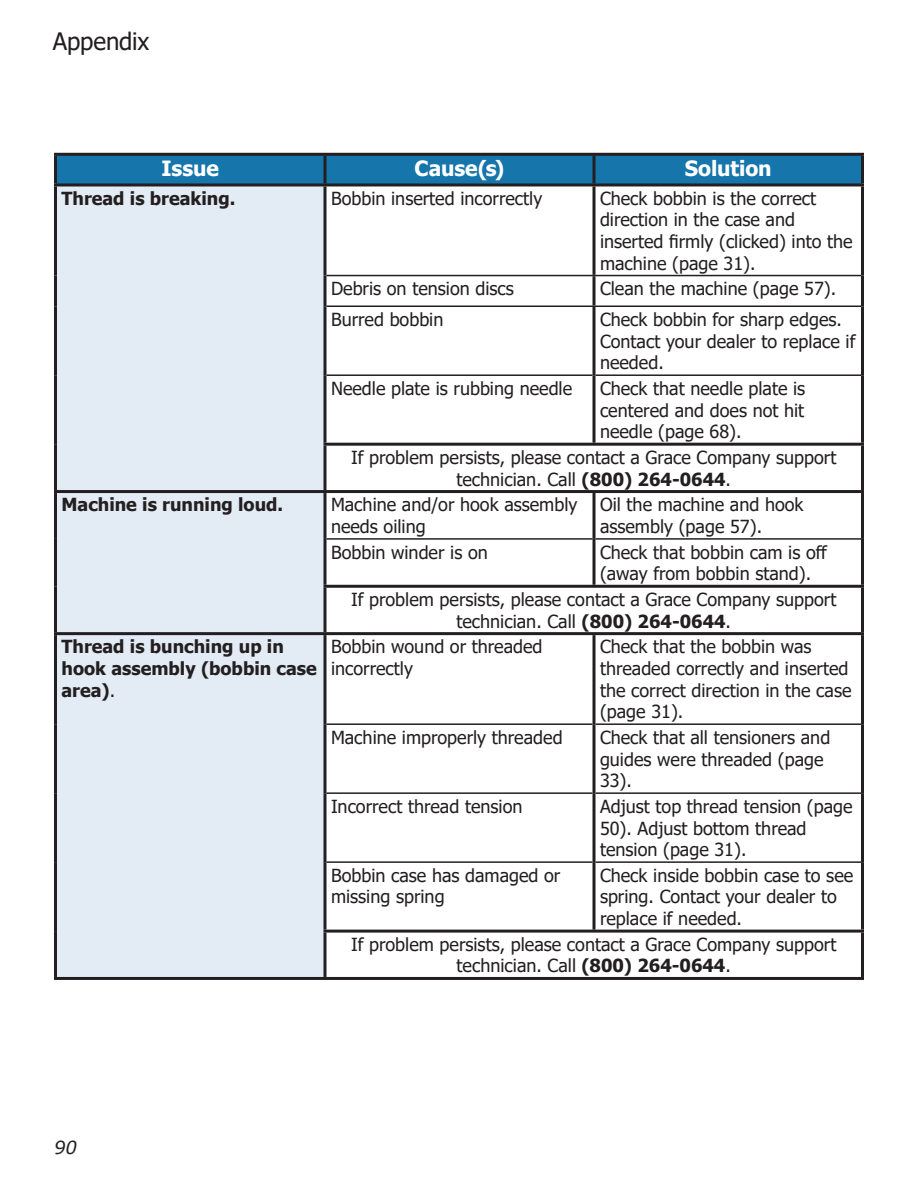
<style>
.page{position:relative;width:918px;height:1188px;background:#fff}
.page>*{position:absolute;margin:0;border:0;box-sizing:border-box;transform-origin:0 0}
.Header__Section_Titl{font:24px "Tahoma";letter-spacing:-.01em;color:#231f20}
.Section_Page_Subhead{font:700 21px "Tahoma";letter-spacing:-.005em;color:#fff}
.t1{font:18px/21.6px "Tahoma";color:#231f20}
.t2{font:700 18px/21.6px "Tahoma";color:#231f20}
.t3{font:italic 18px "Verdana";color:#231f20}
.s1{font-weight:700}
.s2{font-weight:400}
</style>
<div class="page">
<div style="left:57px;top:156px;width:804px;height:27px;background:#1675ab"></div>
<div style="left:57px;top:186px;width:267px;height:791px;background:#e3ebf4"></div>
<hr style="left:327px;top:374px;width:265px;height:2px;background:#231f20">
<hr style="left:596px;top:374px;width:265px;height:2px;background:#231f20">
<hr style="left:327px;top:538px;width:265px;height:2px;background:#231f20">
<hr style="left:596px;top:538px;width:265px;height:2px;background:#231f20">
<hr style="left:327px;top:723px;width:265px;height:2px;background:#231f20">
<hr style="left:596px;top:723px;width:265px;height:2px;background:#231f20">
<hr style="left:327px;top:792px;width:265px;height:2px;background:#231f20">
<hr style="left:596px;top:792px;width:265px;height:2px;background:#231f20">
<hr style="left:327px;top:861px;width:265px;height:2px;background:#231f20">
<hr style="left:596px;top:861px;width:265px;height:2px;background:#231f20">
<hr style="left:54px;top:186px;width:3px;height:90px;background:#231f20">
<hr style="left:54px;top:276px;width:3px;height:30px;background:#231f20">
<hr style="left:54px;top:306px;width:3px;height:69px;background:#231f20">
<hr style="left:54px;top:375px;width:3px;height:69px;background:#231f20">
<hr style="left:54px;top:444px;width:3px;height:46px;background:#231f20">
<svg style="left:592px;top:186px;width:4px;height:89px"></svg>
<svg style="left:592px;top:276px;width:4px;height:30px"></svg>
<hr style="left:54px;top:153px;width:271px;height:3px;background:#231f20">
<hr style="left:54px;top:156px;width:3px;height:27px;background:#231f20">
<svg style="left:592px;top:307px;width:4px;height:68px"></svg>
<svg style="left:592px;top:375px;width:4px;height:68px"></svg>
<svg style="left:592px;top:493px;width:4px;height:46px"></svg>
<svg style="left:592px;top:539px;width:4px;height:46px"></svg>
<svg style="left:592px;top:635px;width:4px;height:89px"></svg>
<svg style="left:592px;top:724px;width:4px;height:69px"></svg>
<svg style="left:592px;top:793px;width:4px;height:69px"></svg>
<svg style="left:592px;top:862px;width:4px;height:68px"></svg>
<hr style="left:324px;top:930px;width:270px;height:3px;background:#231f20">
<hr style="left:594px;top:930px;width:270px;height:3px;background:#231f20">
<hr style="left:324px;top:443px;width:270px;height:3px;background:#231f20">
<hr style="left:594px;top:443px;width:270px;height:3px;background:#231f20">
<hr style="left:325px;top:490px;width:269px;height:3px;background:#231f20">
<hr style="left:594px;top:490px;width:270px;height:3px;background:#231f20">
<hr style="left:324px;top:585px;width:270px;height:3px;background:#231f20">
<hr style="left:594px;top:585px;width:270px;height:3px;background:#231f20">
<hr style="left:325px;top:632px;width:269px;height:3px;background:#231f20">
<hr style="left:594px;top:632px;width:270px;height:3px;background:#231f20">
<hr style="left:54px;top:490px;width:271px;height:3px;background:#231f20">
<hr style="left:54px;top:632px;width:271px;height:3px;background:#231f20">
<svg style="left:592px;top:156px;width:4px;height:27px"></svg>
<hr style="left:54px;top:183px;width:271px;height:3px;background:#231f20">
<hr style="left:325px;top:183px;width:269px;height:3px;background:#231f20">
<hr style="left:594px;top:183px;width:270px;height:3px;background:#231f20">
<hr style="left:54px;top:493px;width:3px;height:46px;background:#231f20">
<hr style="left:54px;top:539px;width:3px;height:47px;background:#231f20">
<hr style="left:54px;top:586px;width:3px;height:46px;background:#231f20">
<hr style="left:54px;top:635px;width:3px;height:89px;background:#231f20">
<hr style="left:54px;top:724px;width:3px;height:69px;background:#231f20">
<hr style="left:54px;top:793px;width:3px;height:69px;background:#231f20">
<hr style="left:54px;top:862px;width:3px;height:69px;background:#231f20">
<hr style="left:54px;top:931px;width:3px;height:46px;background:#231f20">
<hr style="left:54px;top:977px;width:271px;height:3px;background:#231f20">
<hr style="left:327px;top:275px;width:267px;height:1px;background:#231f20">
<hr style="left:594px;top:275px;width:267px;height:1px;background:#231f20">
<hr style="left:327px;top:306px;width:267px;height:1px;background:#231f20">
<hr style="left:594px;top:306px;width:267px;height:1px;background:#231f20">
<hr style="left:325px;top:153px;width:269px;height:3px;background:#231f20">
<hr style="left:324px;top:156px;width:3px;height:27px;background:#231f20">
<hr style="left:594px;top:153px;width:270px;height:3px;background:#231f20">
<hr style="left:861px;top:156px;width:3px;height:27px;background:#231f20">
<hr style="left:324px;top:186px;width:3px;height:90px;background:#231f20">
<hr style="left:861px;top:186px;width:3px;height:90px;background:#231f20">
<hr style="left:324px;top:276px;width:3px;height:30px;background:#231f20">
<hr style="left:861px;top:276px;width:3px;height:30px;background:#231f20">
<hr style="left:324px;top:306px;width:3px;height:69px;background:#231f20">
<hr style="left:861px;top:306px;width:3px;height:69px;background:#231f20">
<hr style="left:324px;top:375px;width:3px;height:68px;background:#231f20">
<hr style="left:861px;top:375px;width:3px;height:68px;background:#231f20">
<hr style="left:324px;top:446px;width:3px;height:44px;background:#231f20">
<hr style="left:861px;top:446px;width:3px;height:44px;background:#231f20">
<hr style="left:324px;top:493px;width:3px;height:46px;background:#231f20">
<hr style="left:861px;top:493px;width:3px;height:46px;background:#231f20">
<hr style="left:324px;top:539px;width:3px;height:46px;background:#231f20">
<hr style="left:861px;top:539px;width:3px;height:46px;background:#231f20">
<hr style="left:324px;top:588px;width:3px;height:44px;background:#231f20">
<hr style="left:861px;top:588px;width:3px;height:44px;background:#231f20">
<hr style="left:324px;top:635px;width:3px;height:89px;background:#231f20">
<hr style="left:861px;top:635px;width:3px;height:89px;background:#231f20">
<hr style="left:324px;top:724px;width:3px;height:69px;background:#231f20">
<hr style="left:861px;top:724px;width:3px;height:69px;background:#231f20">
<hr style="left:324px;top:793px;width:3px;height:69px;background:#231f20">
<hr style="left:861px;top:793px;width:3px;height:69px;background:#231f20">
<hr style="left:324px;top:862px;width:3px;height:68px;background:#231f20">
<hr style="left:861px;top:862px;width:3px;height:68px;background:#231f20">
<hr style="left:324px;top:933px;width:3px;height:44px;background:#231f20">
<hr style="left:861px;top:933px;width:3px;height:44px;background:#231f20">
<hr style="left:325px;top:977px;width:269px;height:3px;background:#231f20">
<hr style="left:594px;top:977px;width:270px;height:3px;background:#231f20">
<p class="Header__Section_Titl" style="left:53px;top:25px;width:98px">Appendix</p>
<p class="Section_Page_Subhead" style="left:162px;top:154px;width:59px">Issue</p>
<p class="Section_Page_Subhead" style="left:415px;top:154px;width:91px">Cause(s)</p>
<p class="Section_Page_Subhead" style="left:685px;top:154px;width:88px">Solution</p>
<p class="t2" style="left:62px;top:188px;width:175px">Thread is breaking.</p>
<p class="t1" style="left:331px;top:188px;width:213px">Bobbin inserted incorrectly</p>
<p class="t1" style="left:600px;top:188px;width:254px">Check bobbin is the correct direction in the case and inserted firmly (clicked) into the machine (page 31).</p>
<p class="t1" style="left:331px;top:279px;width:184px">Debris on tension discs</p>
<p class="t1" style="left:600px;top:279px;width:238px">Clean the machine (page 57).</p>
<p class="t1" style="left:331px;top:310px;width:114px">Burred bobbin</p>
<p class="t1" style="left:600px;top:310px;width:257px">Check bobbin for sharp edges.<br>Contact your dealer to replace if needed.</p>
<p class="t1" style="left:331px;top:379px;width:243px">Needle plate is rubbing needle</p>
<p class="t1" style="left:600px;top:379px;width:207px;text-align:justify">Check that needle plate is centered and does not hit needle (page 68).</p>
<p class="t1" style="left:351px;top:448px;width:487px;text-align:center">If problem persists, please contact a Grace Company support technician. Call <span class="s1">(800) 264-0644</span>.</p>
<p class="t2" style="left:62px;top:495px;width:223px">Machine is running loud.</p>
<p class="t1" style="left:331px;top:495px;width:248px">Machine and/or hook assembly needs oiling</p>
<p class="t1" style="left:600px;top:495px;width:205px">Oil the machine and hook assembly (page 57).</p>
<p class="t1" style="left:331px;top:542px;width:158px">Bobbin winder is on</p>
<p class="t1" style="left:600px;top:542px;width:229px">Check that bobbin cam is off (away from bobbin stand).</p>
<p class="t1" style="left:351px;top:590px;width:487px;text-align:center">If problem persists, please contact a Grace Company support technician. Call <span class="s1">(800) 264-0644</span>.</p>
<p class="t2" style="left:62px;top:637px;width:257px">Thread is bunching up in hook assembly (bobbin case area)<span class="s2">.</span></p>
<p class="t1" style="left:331px;top:637px;width:213px">Bobbin wound or threaded incorrectly</p>
<p class="t1" style="left:600px;top:637px;width:253px">Check that the bobbin was threaded correctly and inserted the correct direction in the case (page 31).</p>
<p class="t1" style="left:331px;top:728px;width:233px">Machine improperly threaded</p>
<p class="t1" style="left:600px;top:728px;width:232px">Check that all tensioners and guides were threaded (page<br>33).</p>
<p class="t1" style="left:331px;top:797px;width:193px">Incorrect thread tension</p>
<p class="t1" style="left:600px;top:797px;width:254px">Adjust top thread tension (page<br>50). Adjust bottom thread tension (page 31).</p>
<p class="t1" style="left:331px;top:866px;width:231px">Bobbin case has damaged or missing spring</p>
<p class="t1" style="left:600px;top:866px;width:255px">Check inside bobbin case to see spring. Contact your dealer to replace if needed.</p>
<p class="t1" style="left:351px;top:935px;width:487px;text-align:center">If problem persists, please contact a Grace Company support technician. Call <span class="s1">(800) 264-0644</span>.</p>
<p class="t3" style="left:54px;top:1135px;width:24px">90</p>
</div>
